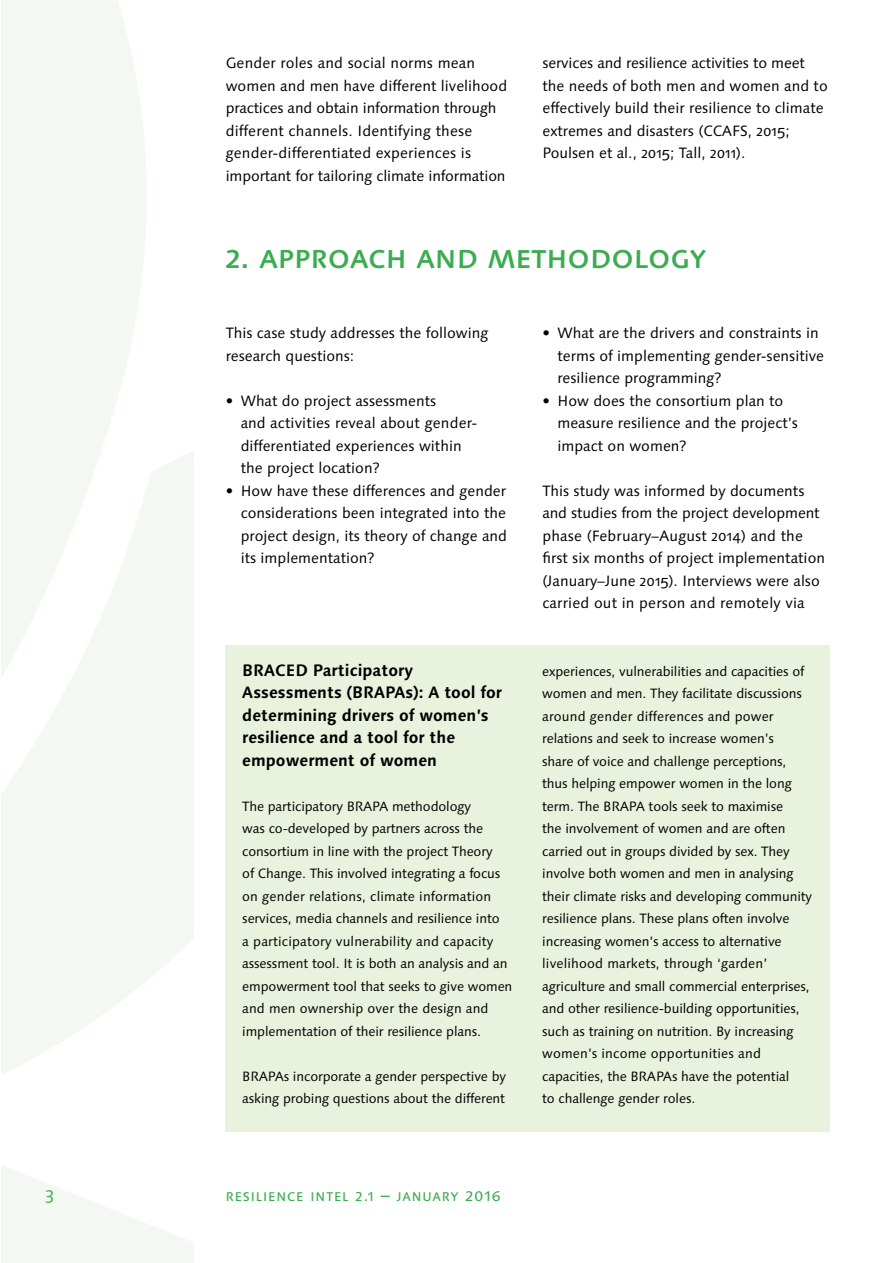
<style>
.page{position:relative;width:893px;height:1263px;background:#fff}
.page>*{position:absolute;margin:0;border:0;box-sizing:border-box;transform-origin:0 0}
.t1{font:500 33px "Linotype Syntax SC";color:#3bac50}
.t2{font:18px "Linotype Syntax Os F";color:#3bac50}
.t3{font:700 16.5px/22.5px "Linotype Syntax Os F";color:#000}
.t4{font:15px/22.5px "Linotype Syntax Os F";color:#000}
.t5{font:13.5px/22.5px "Linotype Syntax Os F";letter-spacing:-.01em;color:#000}
.t6{font:500 12.6px "Linotype Syntax SC";letter-spacing:.07em;color:#3bac50}
.s1{font-family:"Linotype Syntax Os F";font-weight:400;font-size:16.5px}
.s2{font-size:18px}
.s3{font-weight:400;font-size:18px}
</style>
<div class="page">
<svg style="left:1px;top:0;width:192px;height:1263px;fill:#f3f9f2"></svg>
<div style="left:225px;top:645px;width:604px;height:487px;background:#e9f2dc"></div>
<p class="t4" style="left:226px;top:52px;width:283px">Gender roles and social norms mean women and men have different livelihood practices and obtain information through different channels. Identifying these gender-differentiated experiences is important for tailoring climate information</p>
<p class="t4" style="left:542px;top:52px;width:287px">services and resilience activities to meet the needs of both men and women and to effectively build their resilience to climate extremes and disasters (CCAFS, 2015; Poulsen et al., 2015; Tall, 2011).</p>
<h1 class="t1" style="left:226px;top:237px;width:482px">2. approach and methodology</h1>
<p class="t4" style="left:226px;top:322px;width:264px">This case study addresses the following research questions:</p>
<p class="t4" style="left:241px;top:389px;width:238px;text-indent:-15px">• What do project assessments<br>and activities reveal about gender&shy;differentiated experiences within the project location?</p>
<p class="t4" style="left:241px;top:479px;width:268px;text-align:justify;text-indent:-15px">• How have these differences and gender considerations been integrated into the project design, its theory of change and its implementation?</p>
<p class="t3" style="left:242px;top:659px;width:261px">BRACED Participatory<br>Assessments (BRAPAs): A tool for determining drivers of women’s resilience and a tool for the empowerment of women</p>
<p class="t5" style="left:242px;top:795px;width:272px">The participatory BRAPA methodology<br>was co-developed by partners across the consortium in line with the project Theory<br>of Change. This involved integrating a focus on gender relations, climate information services, media channels and resilience into<br>a participatory vulnerability and capacity assessment tool. It is both an analysis and an empowerment tool that seeks to give women and men ownership over the design and implementation of their resilience plans.</p>
<p class="t5" style="left:242px;top:1065px;width:265px">BRAPAs incorporate a gender perspective by asking probing questions about the different</p>
<p class="t4" style="left:557px;top:322px;width:268px;text-indent:-15px">• What are the drivers and constraints in terms of implementing gender-sensitive resilience programming?</p>
<p class="t4" style="left:557px;top:389px;width:242px;text-indent:-15px">• How does the consortium plan to measure resilience and the project’s impact on women?</p>
<p class="t4" style="left:542px;top:479px;width:284px">This study was informed by documents and studies from the project development phase (February–August 2014) and the first six months of project implementation (January–June 2015). Interviews were also carried out in person and remotely via</p>
<p class="t5" style="left:542px;top:660px;width:271px">experiences, vulnerabilities and capacities of women and men. They facilitate discussions around gender differences and power relations and seek to increase women’s<br>share of voice and challenge perceptions, thus helping empower women in the long term. The BRAPA tools seek to maximise<br>the involvement of women and are often carried out in groups divided by sex. They involve both women and men in analysing their climate risks and developing community resilience plans. These plans often involve increasing women’s access to alternative livelihood markets, through ‘garden’ agriculture and small commercial enterprises, and other resilience-building opportunities, such as training on nutrition. By increasing women’s income opportunities and capacities, the BRAPAs have the potential<br>to challenge gender roles.</p>
<h2 class="t2" style="left:46px;top:1183px;width:10px">3</h2>
<p class="t6" style="left:226px;top:1188px;width:277px">RESILIENCE INTEL <span class="s1">2.1</span> <span class="s2">–</span> JANUARY <span class="s3">2016</span></p>
</div>
